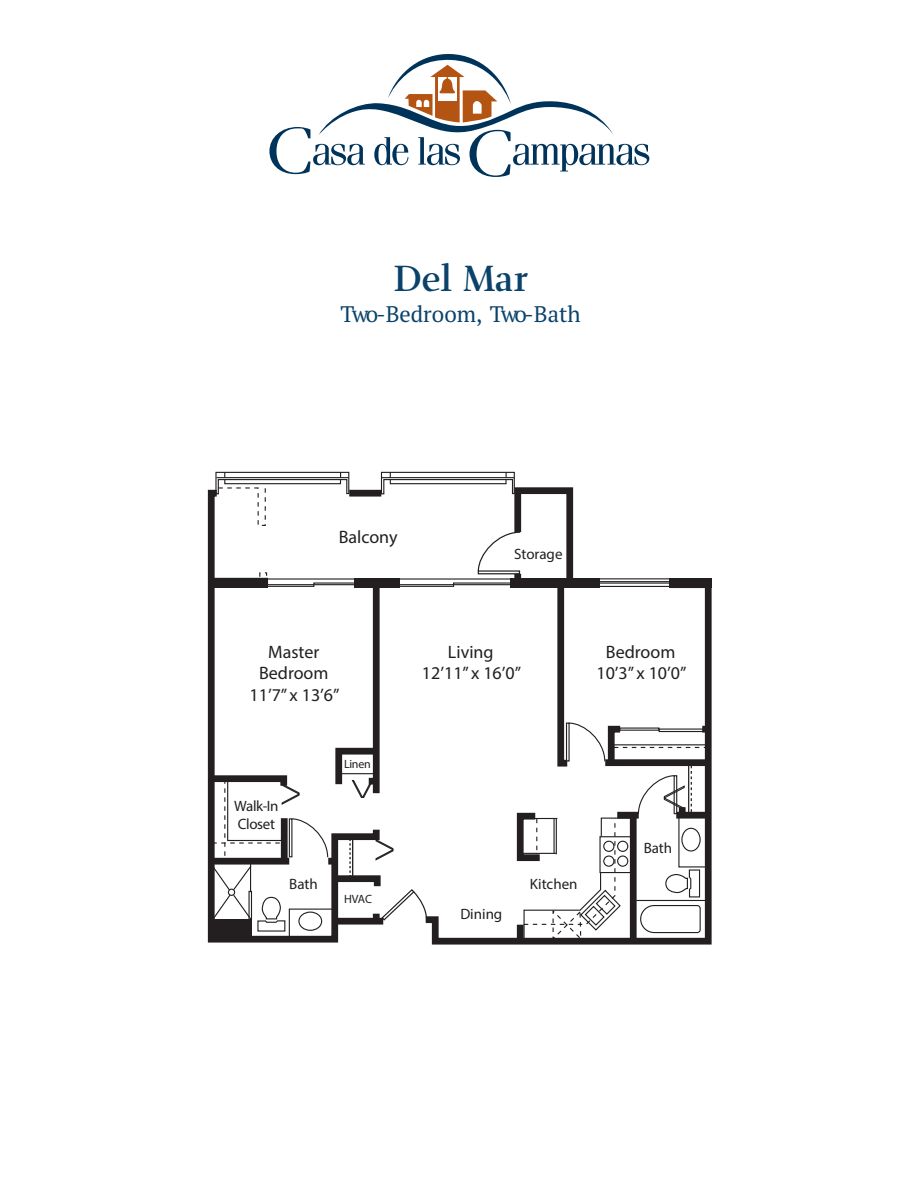
<style>
.page{position:relative;width:918px;height:1188px;background:#fff}
.page>*{position:absolute;margin:0;border:0;box-sizing:border-box;transform-origin:0 0}
.t1{font:700 43.5px "Ingleby Regular II";letter-spacing:-.01em;color:#0a426a}
.t2{font:22.5px "PT Serif Pro";color:#0a426a}
.t3{font:18px/21.6px "Myriad Pro";color:#231f20;text-align:center}
.t4{font:15px "Myriad Pro";color:#231f20}
.t5{font:15px/18px "Myriad Pro";letter-spacing:-.025em;color:#231f20}
.t6{font:12px "Myriad Pro";letter-spacing:-.025em;color:#231f20}
</style>
<div class="page">
<svg style="left:269px;top:54px;width:380px;height:123px"></svg>
<svg style="left:431px;top:578px;width:281px;height:367px;background:#363334"></svg>
<div style="left:702px;top:726px;width:6px;height:7px;background:#231f20"></div>
<div style="left:605px;top:759px;width:104px;height:7px;background:#231f20"></div>
<div style="left:669px;top:578px;width:42px;height:9px;background:#231f20"></div>
<hr style="left:636px;top:900px;width:72px;height:1px;background:#231f20">
<div style="left:678px;top:814px;width:30px;height:53px;border:1px solid #231f20"></div>
<svg style="left:207px;top:471px;width:499px;height:471px"></svg>
<p class="t1" style="left:393px;top:255px;width:136px">Del Mar</p>
<p class="t2" style="left:340px;top:299px;width:242px">Two-Bedroom, Two-Bath</p>
<p class="t3" style="left:339px;top:526px;width:60px">Balcony</p>
<p class="t4" style="left:514px;top:545px;width:50px">Storage</p>
<p class="t3" style="left:250px;top:640px;width:92px">Master<br>Bedroom<br>11’7” x 13’6”</p>
<p class="t3" style="left:422px;top:640px;width:101px">Living<br>12’11” x 16’0”</p>
<p class="t3" style="left:596px;top:640px;width:92px">Bedroom<br>10’3” x 10’0”</p>
<p class="t5" style="left:234px;top:796px;width:46px">Walk-In<br>Closet</p>
<p class="t4" style="left:289px;top:875px;width:30px">Bath</p>
<p class="t6" style="left:344px;top:756px;width:28px">Linen</p>
<p class="t6" style="left:344px;top:891px;width:29px">HVAC</p>
<p class="t4" style="left:460px;top:904px;width:44px">Dining</p>
<p class="t4" style="left:530px;top:875px;width:49px">Kitchen</p>
<p class="t4" style="left:644px;top:839px;width:30px">Bath</p>
</div>
